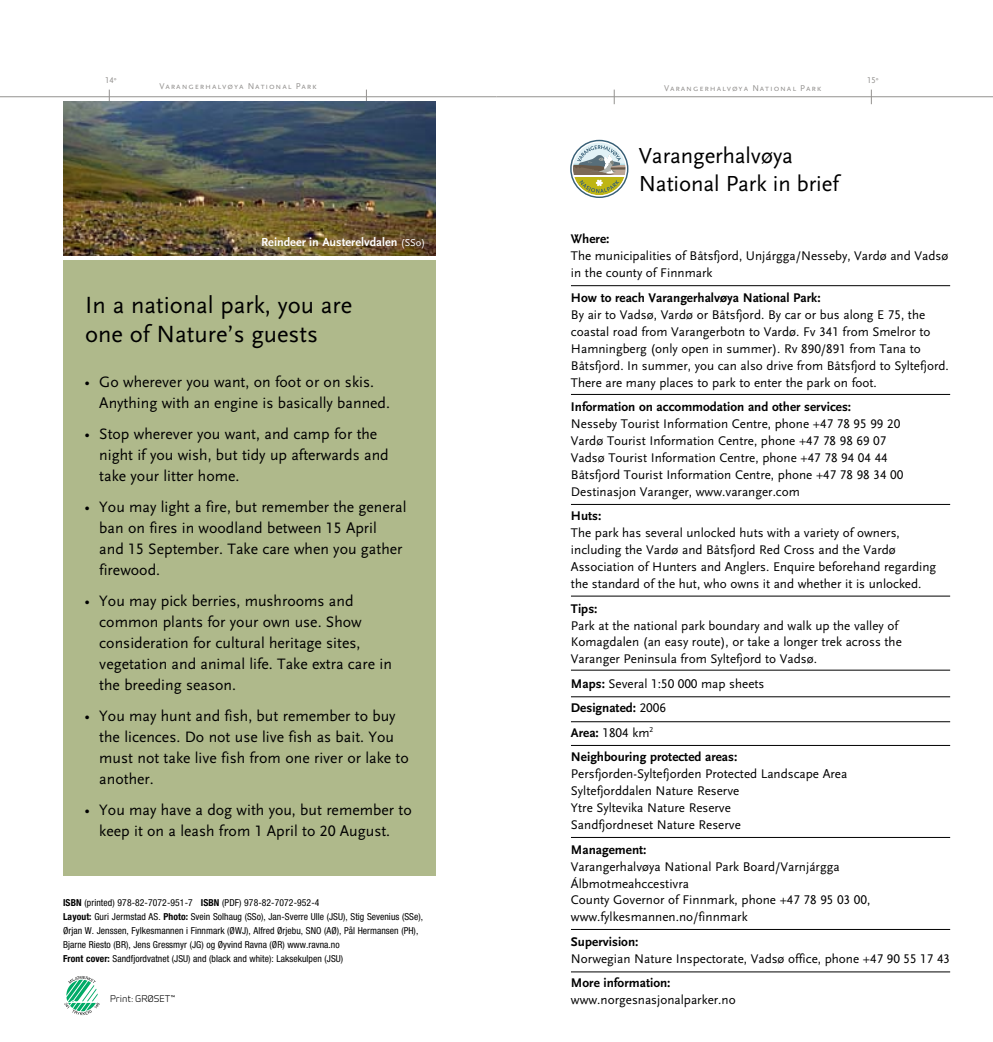
<style>
.page{position:relative;width:993px;height:1042px;background:#fff}
.page>*{position:absolute;margin:0;border:0;box-sizing:border-box;transform-origin:0 0}
.t1{font:24.5px/29.4px "Scala Sans";color:#000}
.t2{font:22.75px/27.3px "Scala Sans";letter-spacing:-.005em;color:#000}
.t3{font:15.75px/21px "Scala Sans";color:#000}
.t4{font:13.12px/17px "Scala Sans";color:#000}
.t5{font:700 13.12px/24.5px "Scala Sans";color:#000}
.t6{font:700 12.25px "Scala Sans";color:#fff}
.t7{font:condensed 9.62px/14px "Helvetica Neue LT Std";letter-spacing:.005em;color:#000}
.t8{font:8.75px "Scala Sans Caps";letter-spacing:.1em;color:#949290}
.t9{font:8.75px "Infinity ST Medium";color:#000}
.s1{font-family:"Scala Sans"}
.s2{font-weight:400;font-size:10.5px}
.s3{font-family:"Scala Sans Caps"}
.s4{font-weight:700}
.s5{font-weight:400}
.s6{font-family:"Scala Sans Caps";font-weight:400}
</style>
<div class="page">
<svg style="left:613px;top:90px;width:1px;height:14px"></svg>
<svg style="left:870px;top:90px;width:1px;height:14px"></svg>
<hr style="left:496px;top:96px;width:496px;height:1px;background:#949290">
<hr style="left:0;top:96px;width:496px;height:1px;background:#949290">
<div style="left:63px;top:261px;width:372px;height:615px;background:#afb98b"></div>
<img style="left:63px;top:102px;width:372px;height:154px">
<div style="left:570px;top:140px;width:58px;height:58px;border:1px solid #375f76;border-radius:50%"></div>
<svg style="left:572px;top:145px;width:53px;height:50px"></svg>
<hr style="left:570px;top:394px;width:379px;height:1px;background:#000">
<hr style="left:570px;top:504px;width:379px;height:1px;background:#000">
<hr style="left:570px;top:596px;width:379px;height:1px;background:#000">
<hr style="left:570px;top:696px;width:379px;height:1px;background:#000">
<hr style="left:570px;top:670px;width:379px;height:1px;background:#000">
<hr style="left:570px;top:745px;width:379px;height:1px;background:#000">
<hr style="left:570px;top:929px;width:379px;height:1px;background:#000">
<hr style="left:570px;top:971px;width:379px;height:1px;background:#000">
<hr style="left:570px;top:837px;width:379px;height:1px;background:#000">
<hr style="left:570px;top:721px;width:379px;height:1px;background:#000">
<hr style="left:570px;top:285px;width:379px;height:1px;background:#000">
<svg style="left:64px;top:976px;width:35px;height:39px"></svg>
<p class="t8" style="left:105px;top:75px;width:13px">14<span class="s1">°</span></p>
<p class="t8" style="left:159px;top:81px;width:159px">Varangerhalvøya National Park</p>
<p class="t8" style="left:664px;top:83px;width:159px">Varangerhalvøya National Park</p>
<h2 class="t2" style="left:638px;top:143px;width:201px">Varangerhalvøya<br>National Park in brief</h2>
<p class="t8" style="left:866px;top:75px;width:13px">15<span class="s1">°</span></p>
<p class="t6" style="left:261px;top:235px;width:166px">Reindeer in Austerelvdalen <span class="s2">(SSo)</span></p>
<h1 class="t1" style="left:85px;top:291px;width:268px">In a national park, you are one of Nature’s guests</h1>
<p class="t3" style="left:99px;top:372px;width:292px;text-indent:-15px">• Go wherever you want, on foot or on skis.<br>Anything with an engine is basically banned.</p>
<p class="t3" style="left:99px;top:424px;width:291px;text-indent:-15px">• Stop wherever you want, and camp for the night if you wish, but tidy up afterwards and take your litter home.</p>
<p class="t3" style="left:99px;top:497px;width:308px;text-indent:-15px">• You may light a fire, but remember the general ban on fires in woodland between <span class="s3">15</span> April<br>and <span class="s3">15</span> September. Take care when you gather firewood.</p>
<p class="t3" style="left:99px;top:591px;width:294px;text-indent:-15px">• You may pick berries, mushrooms and common plants for your own use. Show consideration for cultural heritage sites, vegetation and animal life. Take extra care in the breeding season.</p>
<p class="t3" style="left:99px;top:706px;width:311px;text-indent:-15px">• You may hunt and fish, but remember to buy the licences. Do not use live fish as bait. You must not take live fish from one river or lake to another.</p>
<p class="t3" style="left:84px;top:799px;width:329px;text-align:center">• You may have a dog with you, but remember to keep it on a leash from <span class="s3">1</span> April to <span class="s3">20</span> August.</p>
<p class="t7" style="left:63px;top:896px;width:361px"><span class="s4">ISBN</span> (printed) 978-82-7072-951-7 <span class="s4">ISBN</span> (pdf) 978-82-7072-952-4<br><span class="s4">Layout:</span> Guri Jermstad AS. <span class="s4">Photo:</span> Svein Solhaug (SSo), Jan-Sverre Ulle (JSU), Stig Sevenius (SSe), Ørjan W. Jenssen, Fylkesmannen i Finnmark (ØWJ), Alfred Ørjebu, SNO (AØ), Pål Hermansen (PH), Bjarne Riesto (BR), Jens Gressmyr (JG) og Øyvind Ravna (ØR) www.ravna.no<br><span class="s4">Front cover:</span> Sandfjordvatnet (JSU) and (black and white): Laksekulpen (JSU)</p>
<p class="t9" style="left:110px;top:992px;width:66px">Print: GRØSET™</p>
<p class="t5" style="left:570px;top:227px;width:40px">Where:</p>
<p class="t4" style="left:570px;top:248px;width:379px">The municipalities of Båtsfjord, Unjárgga/Nesseby, Vardø and Vadsø in the county of Finnmark</p>
<p class="t4" style="left:570px;top:289px;width:379px"><span class="s4">How to reach Varangerhalvøya National Park:<br></span>By air to Vadsø, Vardø or Båtsfjord. By car or bus along E <span class="s3">75</span>, the coastal road from Varangerbotn to Vardø. Fv <span class="s3">341</span> from Smelror to Hamningberg (only open in summer). Rv <span class="s3">890</span>/<span class="s3">891</span> from Tana to Båtsfjord. In summer, you can also drive from Båtsfjord to Syltefjord.<br>There are many places to park to enter the park on foot.</p>
<p class="t4" style="left:570px;top:398px;width:334px"><span class="s4">Information on accommodation and other services:<br></span>Nesseby Tourist Information Centre, phone +<span class="s3">47 78 95 99 20<br></span>Vardø Tourist Information Centre, phone +<span class="s3">47 78 98 69 07<br></span>Vadsø Tourist Information Centre, phone +<span class="s3">47 78 94 04 44<br></span>Båtsfjord Tourist Information Centre, phone +<span class="s3">47 78 98 34 00<br></span>Destinasjon Varanger, www.varanger.com</p>
<p class="t5" style="left:570px;top:504px;width:32px">Huts:</p>
<p class="t4" style="left:570px;top:525px;width:366px">The park has several unlocked huts with a variety of owners, including the Vardø and Båtsfjord Red Cross and the Vardø Association of Hunters and Anglers. Enquire beforehand regarding the standard of the hut, who owns it and whether it is unlocked.</p>
<p class="t5" style="left:570px;top:596px;width:28px">Tips:</p>
<p class="t4" style="left:570px;top:617px;width:332px">Park at the national park boundary and walk up the valley of<br>Komagdalen (an easy route), or take a longer trek across the<br>Varanger Peninsula from Syltefjord to Vadsø.</p>
<p class="t5" style="left:570px;top:672px;width:195px">Maps: <span class="s5">Several</span> <span class="s6">1:50 000</span> <span class="s5">map sheets<br></span>Designated: <span class="s6">2006<br></span>Area: <span class="s6">1804</span> <span class="s5">km</span><sup>2<br></sup>Neighbouring protected areas:</p>
<p class="t4" style="left:570px;top:766px;width:278px">Persfjorden-Syltefjorden Protected Landscape Area Syltefjorddalen Nature Reserve<br>Ytre Syltevika Nature Reserve<br>Sandfjordneset Nature Reserve</p>
<p class="t5" style="left:570px;top:837px;width:77px">Management:</p>
<p class="t4" style="left:570px;top:858px;width:301px">Varangerhalvøya National Park Board/Varnjárgga Álbmotmeahccestivra<br>County Governor of Finnmark, phone +<span class="s3">47 78 95 03 00</span>, www.fylkesmannen.no/finnmark</p>
<p class="t4" style="left:570px;top:933px;width:380px"><span class="s4">Supervision:<br></span>Norwegian Nature Inspectorate, Vadsø office, phone +<span class="s3">47 90 55 17 43</span></p>
<p class="t5" style="left:570px;top:971px;width:101px">More information:</p>
<p class="t4" style="left:570px;top:991px;width:166px">www.norgesnasjonalparker.no</p>
</div>
